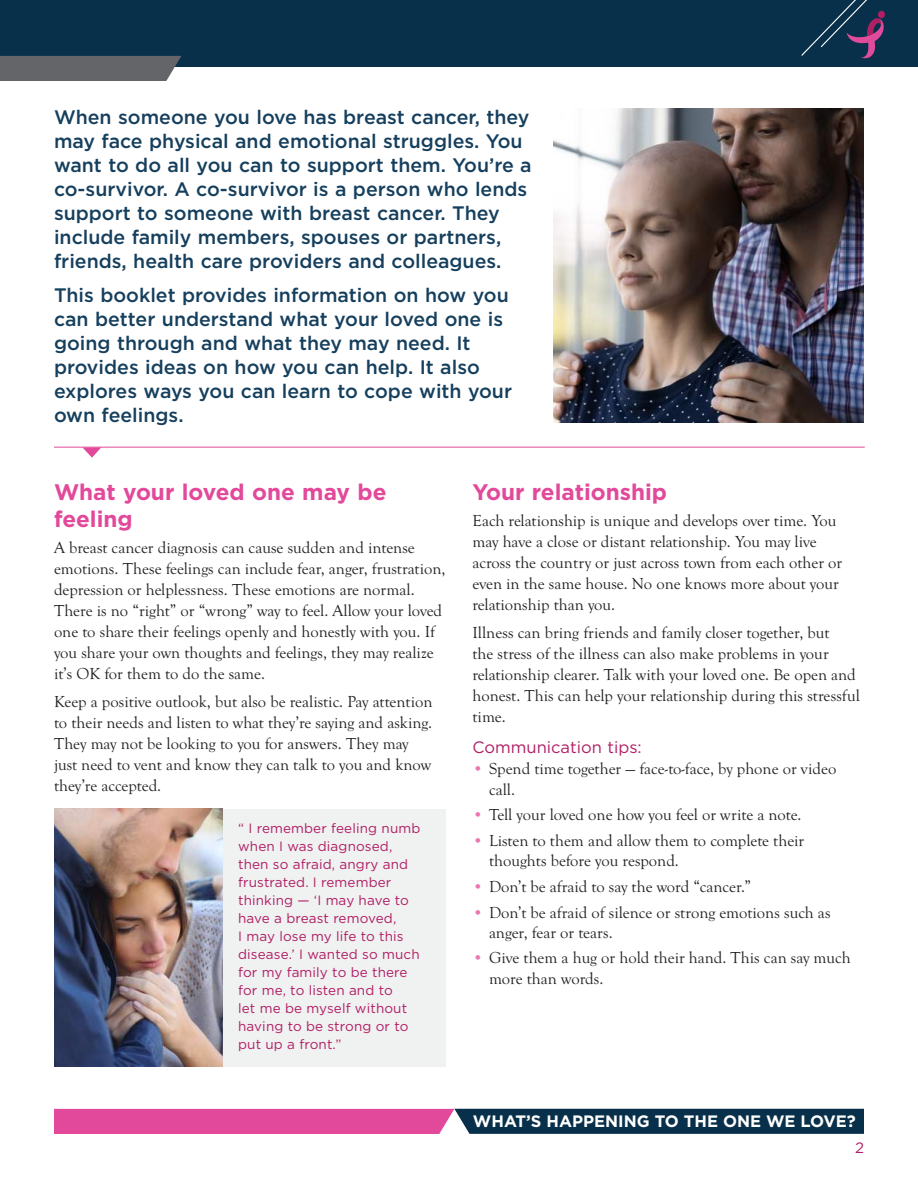
<style>
.page{position:relative;width:918px;height:1188px;background:#fff}
.page>*{position:absolute;margin:0;border:0;box-sizing:border-box;transform-origin:0 0}
.t1{font:700 22.5px/27px "Gotham";color:#e2499a}
.t2{font:500 19.5px/24px "Gotham";color:#153f5d}
.t3{font:16.5px/21px "Goudy Old Sty";color:#221f1f}
.t4{font:700 16.5px "Gotham";color:#fff}
.t5{font:16.5px "Gotham";color:#b01e65}
.t6{font:15px "Gotham";color:#b01e65}
.t7{font:13.5px/18px "Gotham";letter-spacing:.01em;color:#b01e65}
.s1{color:#e977ae}
</style>
<div class="page">
<svg style="left:54px;top:1109px;width:810px;height:25px;background:#774074"></svg>
<div style="left:0;top:0;width:918px;height:67px;background:#08304a"></div>
<div style="left:0;top:56px;width:181px;height:25px;background:#636569"></div>
<svg style="left:801px;top:0;width:84px;height:59px"></svg>
<img style="left:554px;top:108px;width:310px;height:314px">
<div style="left:54px;top:809px;width:392px;height:257px;background:#f0f1f1"></div>
<img style="left:54px;top:809px;width:168px;height:257px">
<hr style="left:54px;top:447px;width:811px;height:1px;background:#e2499a">
<svg style="left:83px;top:448px;width:18px;height:10px"></svg>
<p class="t2" style="left:54px;top:106px;width:479px">When someone you love has breast cancer, they may face physical and emotional struggles. You want to do all you can to support them. You’re a co-survivor. A co-survivor is a person who lends support to someone with breast cancer. They include family members, spouses or partners, friends, health care providers and colleagues.</p>
<p class="t2" style="left:54px;top:285px;width:460px">This booklet provides information on how you can better understand what your loved one is going through and what they may need. It provides ideas on how you can help. It also explores ways you can learn to cope with your own feelings.</p>
<h1 class="t1" style="left:54px;top:480px;width:334px">What your loved one may be feeling</h1>
<p class="t3" style="left:54px;top:538px;width:393px">A breast cancer diagnosis can cause sudden and intense emotions. These feelings can include fear, anger, frustration, depression or helplessness. These emotions are normal.<br>There is no “right” or “wrong” way to feel. Allow your loved one to share their feelings openly and honestly with you. If you share your own thoughts and feelings, they may realize it’s OK for them to do the same.</p>
<p class="t3" style="left:54px;top:692px;width:380px">Keep a positive outlook, but also be realistic. Pay attention to their needs and listen to what they’re saying and asking.<br>They may not be looking to you for answers. They may just need to vent and know they can talk to you and know they’re accepted.</p>
<p class="t7" style="left:238px;top:820px;width:184px">“ I remember feeling numb when I was diagnosed, then so afraid, angry and frustrated. I remember thinking — ‘I may have to have a breast removed,<br>I may lose my life to this disease.’ I wanted so much for my family to be there for me, to listen and to<br>let me be myself without having to be strong or to put up a front.”</p>
<h1 class="t1" style="left:472px;top:480px;width:196px">Your relationship</h1>
<p class="t3" style="left:472px;top:511px;width:371px">Each relationship is unique and develops over time. You may have a close or distant relationship. You may live across the country or just across town from each other or even in the same house. No one knows more about your relationship than you.</p>
<p class="t3" style="left:472px;top:623px;width:389px">Illness can bring friends and family closer together, but<br>the stress of the illness can also make problems in your relationship clearer. Talk with your loved one. Be open and honest. This can help your relationship during this stressful time.</p>
<p class="t5" style="left:472px;top:740px;width:171px">Communication tips:</p>
<p class="t3" style="left:489px;top:760px;width:349px;line-height:20.2px;text-indent:-16px"><span class="s1">•</span> Spend time together — face-to-face, by phone or video call.</p>
<p class="t3" style="left:472px;top:805px;width:331px"><span class="s1">•</span> Tell your loved one how you feel or write a note.</p>
<p class="t3" style="left:489px;top:831px;width:317px;line-height:20.2px;text-indent:-16px"><span class="s1">•</span> Listen to them and allow them to complete their thoughts before you respond.</p>
<p class="t3" style="left:472px;top:877px;width:280px"><span class="s1">•</span> Don’t be afraid to say the word “cancer.”</p>
<p class="t3" style="left:489px;top:903px;width:343px;line-height:20.2px;text-indent:-16px"><span class="s1">•</span> Don’t be afraid of silence or strong emotions such as anger, fear or tears.</p>
<p class="t3" style="left:489px;top:949px;width:363px;line-height:20.2px;text-indent:-16px"><span class="s1">•</span> Give them a hug or hold their hand. This can say much more than words.</p>
<p class="t4" style="left:473px;top:1112px;width:384px">WHAT’S HAPPENING TO THE ONE WE LOVE?</p>
<p class="t6" style="left:855px;top:1142px;width:10px">2</p>
</div>
